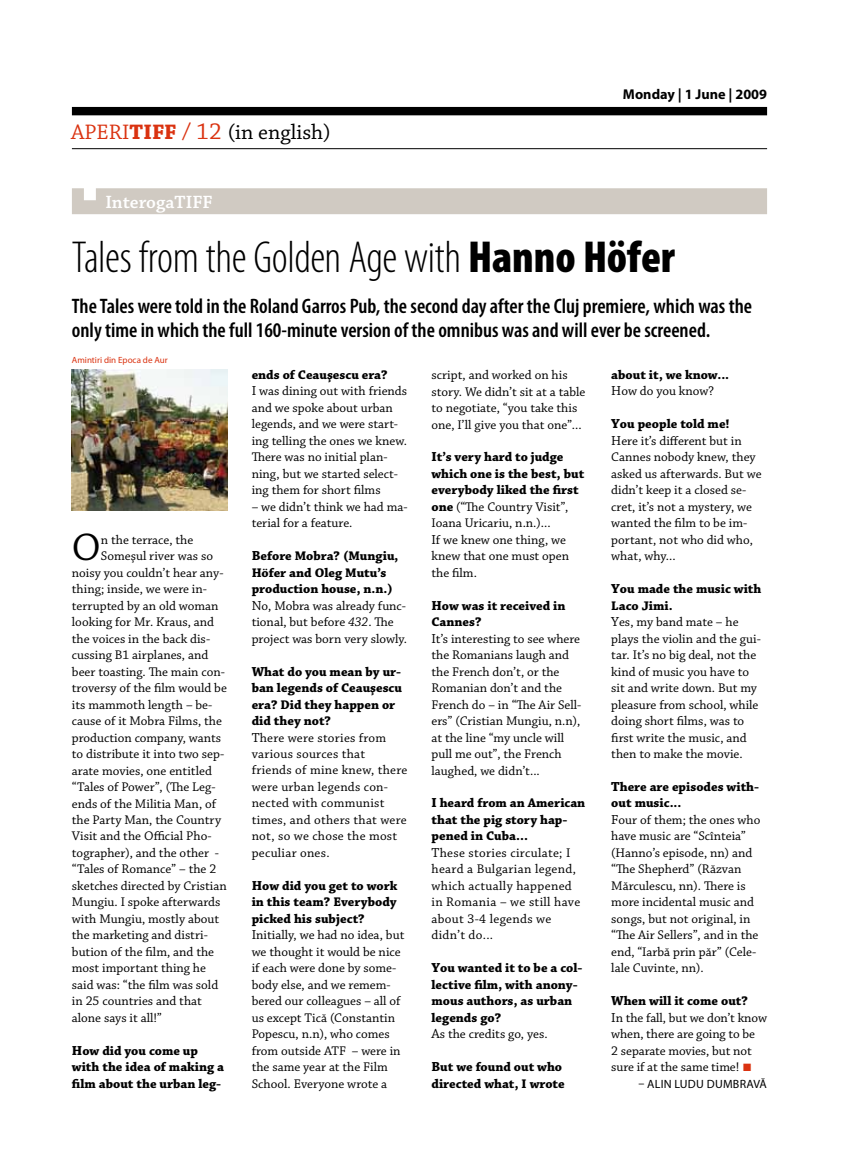
<style>
.page{position:relative;width:851px;height:1170px;background:#fff}
.page>*{position:absolute;margin:0;border:0;box-sizing:border-box;transform-origin:0 0}
.t1{font:300 condensed 45px "Myriad Pro";letter-spacing:-.01em;color:#000}
.t2{font:40.35px "Chaparral Pro";color:#000}
.t3{font:22.05px "Chaparral Pro";color:#000}
.t4{font:600 condensed 21px/24px "Myriad Pro";color:#000}
.t5{font:600 18.75px "Chaparral Pro";color:#fff}
.t6{font:700 14.25px "Myriad Pro";color:#000}
.t7{font:13.2px/16.5px "Chaparral Pro";color:#000}
.t8{font:13.2px/16.5px "Chaparral Pro";letter-spacing:.02em;color:#000}
.t9{font:700 13.2px/16.5px "Chaparral Pro";color:#000}
.t10{font:13.2px/16.5px "Chaparral Pro";letter-spacing:.025em;color:#000}
.t11{font:12px "Myriad Pro";letter-spacing:.02em;color:#000}
.t12{font:9px "Myriad Pro";color:#da3210}
.s1{color:#da3210}
.s2{font-weight:700;color:#da3210}
.s3{font-size:24px;color:#da3210}
.s4{font-weight:900}
.s5{font-weight:700}
.s6{font-size:13.8px}
.s7{font-weight:700;font-size:13.8px}
.s8{font-style:italic}
.s9{font-weight:400;font-size:13.8px}
.s10{font-weight:400}
.s11{font-family:"Klavika";font-size:15px;color:#da3210}
</style>
<div class="page">
<div style="left:72px;top:107px;width:695px;height:8px;background:#000"></div>
<hr style="left:72px;top:148px;width:695px;height:1px;background:#000">
<div style="left:72px;top:188px;width:695px;height:26px;background:#d0cac2"></div>
<img style="left:72px;top:369px;width:156px;height:142px">
<h3 class="t3" style="left:71px;top:120px;width:261px"><span class="s1">APERI</span><span class="s2">TIFF</span> <span class="s3">/ 12</span> (in english)</h3>
<h3 class="t5" style="left:105px;top:191px;width:109px">InterogaTIFF</h3>
<p class="t6" style="left:623px;top:84px;width:146px">Monday | 1 June | 2009</p>
<h1 class="t1" style="left:72px;top:230px;width:604px">Tales from the Golden Age with <span class="s4">Hanno Höfer</span></h1>
<h3 class="t4" style="left:72px;top:293px;width:681px">The Tales were told in the Roland Garros Pub, the second day after the Cluj premiere, which was the only time in which the full 160-minute version of the omnibus was and will ever be screened.</h3>
<p class="t7" style="left:252px;top:367px;width:157px"><span class="s5">ends of Ceauşescu era?<br></span><span class="s6">I</span> was dining out with friends and we spoke about urban legends, and we were start&shy;ing telling the ones we knew.<br>There was no initial plan&shy;ning, but we started select&shy;ing them for short films</p>
<p class="t7" style="left:252px;top:499px;width:157px">– we didn’t think we had ma&shy;terial for a feature.</p>
<p class="t7" style="left:252px;top:548px;width:157px"><span class="s7">B</span><span class="s5">efore Mobra? (Mungiu,<br>Höfer and Oleg Mutu’s production house, n.n.)<br></span><span class="s6">N</span>o, Mobra was already func&shy;tional, but before <span class="s8">432</span>. The project was born very slowly.</p>
<p class="t8" style="left:252px;top:663px;width:157px"><span class="s7">W</span><span class="s5">hat do you mean by ur&shy;ban legends of Ceauşescu era? Did they happen or did they not?<br></span><span class="s6">T</span>here were stories from various sources that friends of mine knew, there were urban legends con&shy;nected with communist times, and others that were not, so we chose the most peculiar ones.</p>
<p class="t7" style="left:252px;top:877px;width:154px"><span class="s7">H</span><span class="s5">ow did you get to work in this team? Everybody picked his subject?<br></span><span class="s6">I</span>nitially, we had no idea, but we thought it would be nice if each were done by some&shy;body else, and we remem&shy;bered our colleagues – all of us except Tică (Constantin<br>Popescu, n.n), who comes from outside ATF – were in the same year at the Film<br>School. Everyone wrote a</p>
<p class="t12" style="left:72px;top:354px;width:97px">Amintiri din Epoca de Aur</p>
<p class="t9" style="left:611px;top:367px;width:119px">about it, we know...<br><span class="s9">H</span><span class="s10">ow do you know?</span></p>
<p class="t7" style="left:611px;top:416px;width:152px"><span class="s7">Y</span><span class="s5">ou people told me!<br></span><span class="s6">H</span>ere it’s different but in<br>Cannes nobody knew, they asked us afterwards. But we didn’t keep it a closed se&shy;cret, it’s not a mystery, we wanted the film to be im&shy;portant, not who did who, what, why...</p>
<p class="t7" style="left:611px;top:581px;width:152px"><span class="s7">Y</span><span class="s5">ou made the music with<br>Laco Jimi.<br></span><span class="s6">Y</span>es, my band mate – he plays the violin and the gui&shy;tar. It’s no big deal, not the kind of music you have to sit and write down. But my pleasure from school, while doing short films, was to first write the music, and then to make the movie.</p>
<p class="t7" style="left:611px;top:779px;width:151px"><span class="s7">T</span><span class="s5">here are episodes with&shy;out music...<br></span><span class="s6">F</span>our of them; the ones who have music are “Scînteia” (Hanno’s episode, nn) and “The Shepherd” (Răzvan<br>Mărculescu, nn). There is more incidental music and songs, but not original, in “The Air Sellers”, and in the end, “Iarbă prin păr” (Cele&shy;lale Cuvinte, nn).</p>
<p class="t7" style="left:611px;top:993px;width:157px"><span class="s7">W</span><span class="s5">hen will it come out?<br></span><span class="s6">I</span>n the fall, but we don’t know when, there are going to be<br>2 separate movies, but not sure if at the same time! <span class="s11">•</span></p>
<p class="t11" style="left:638px;top:1075px;width:16px">– Alin</p>
<p class="t11" style="left:674px;top:1075px;width:14px">Ludu</p>
<p class="t11" style="left:706px;top:1075px;width:17px">Dumb</p>
<p class="t11" style="left:739px;top:1075px;width:29px">ravă</p>
<p class="t7" style="left:431px;top:367px;width:155px">script, and worked on his story. We didn’t sit at a table to negotiate, “you take this one, I’ll give you that one”...</p>
<p class="t7" style="left:431px;top:449px;width:154px"><span class="s7">I</span><span class="s5">t’s very hard to judge which one is the best, but everybody liked the first one</span> (“The Country Visit”,<br>Ioana Uricariu, n.n.)...<br><span class="s6">I</span>f we knew one thing, we knew that one must open the film.</p>
<p class="t7" style="left:431px;top:597px;width:151px"><span class="s7">H</span><span class="s5">ow was it received in<br>Cannes?<br></span><span class="s6">I</span>t’s interesting to see where the Romanians laugh and the French don’t, or the<br>Romanian don’t and the<br>French do – in “The Air Sell&shy;ers” (Cristian Mungiu, n.n), at the line “my uncle will pull me out”, the French laughed, we didn’t...</p>
<p class="t10" style="left:431px;top:795px;width:155px"><span class="s7">I</span> <span class="s5">heard from an American that the pig story hap&shy;pened in Cuba...<br></span><span class="s6">T</span>hese stories circulate; I heard a Bulgarian legend, which actually happened in Romania – we still have about 3-4 legends we didn’t do...</p>
<p class="t9" style="left:431px;top:960px;width:152px"><span class="s6">Y</span>ou wanted it to be a col&shy;lective film, with anony&shy;mous authors, as urban legends go?<br><span class="s9">A</span><span class="s10">s the credits go, yes.</span></p>
<p class="t9" style="left:431px;top:1059px;width:135px"><span class="s6">B</span>ut we found out who directed what, I wrote</p>
<h2 class="t2" style="left:72px;top:525px;width:30px">O</h2>
<p class="t7" style="left:101px;top:532px;width:94px">n the terrace, the</p>
<p class="t7" style="left:101px;top:548px;width:114px">Someşul river was so</p>
<p class="t7" style="left:72px;top:565px;width:153px">noisy you couldn’t hear any-</p>
<p class="t7" style="left:72px;top:581px;width:136px">thing; inside, we were in-</p>
<p class="t7" style="left:72px;top:597px;width:148px">terrupted by an old woman</p>
<p class="t7" style="left:72px;top:614px;width:144px">looking for Mr. Kraus, and</p>
<p class="t7" style="left:72px;top:630px;width:140px">the voices in the back dis-</p>
<p class="t7" style="left:72px;top:647px;width:138px">cussing B1 airplanes, and</p>
<p class="t7" style="left:72px;top:663px;width:154px">beer toasting. The main con-</p>
<p class="t7" style="left:72px;top:680px;width:156px">troversy of the film would be</p>
<p class="t7" style="left:72px;top:696px;width:142px">its mammoth length – be-</p>
<p class="t7" style="left:72px;top:713px;width:151px">cause of it Mobra Films, the</p>
<p class="t7" style="left:72px;top:729px;width:151px">production company, wants</p>
<p class="t7" style="left:72px;top:746px;width:154px">to distribute it into two sep-</p>
<p class="t7" style="left:72px;top:762px;width:141px">arate movies, one entitled</p>
<p class="t7" style="left:72px;top:779px;width:145px">“Tales of Power”, (The Leg-</p>
<p class="t7" style="left:72px;top:795px;width:146px">ends of the Militia Man, of</p>
<p class="t7" style="left:72px;top:812px;width:151px">the Party Man, the Country</p>
<p class="t7" style="left:72px;top:828px;width:141px">Visit and the Official Pho-</p>
<p class="t7" style="left:72px;top:845px;width:149px">tographer), and the other -</p>
<p class="t7" style="left:72px;top:861px;width:146px">“Tales of Romance” – the 2</p>
<p class="t7" style="left:72px;top:878px;width:156px">sketches directed by Cristian</p>
<p class="t7" style="left:72px;top:894px;width:150px">Mungiu. I spoke afterwards</p>
<p class="t7" style="left:72px;top:910px;width:149px">with Mungiu, mostly about</p>
<p class="t7" style="left:72px;top:927px;width:137px">the marketing and distri-</p>
<p class="t7" style="left:72px;top:943px;width:144px">bution of the film, and the</p>
<p class="t7" style="left:72px;top:960px;width:135px">most important thing he</p>
<p class="t7" style="left:72px;top:976px;width:148px">said was: “the film was sold</p>
<p class="t7" style="left:72px;top:993px;width:131px">in 25 countries and that</p>
<p class="t7" style="left:72px;top:1009px;width:91px">alone says it all!”</p>
<p class="t9" style="left:72px;top:1042px;width:154px"><span class="s6">H</span>ow did you come up with the idea of making a film about the urban leg-</p>
</div>
